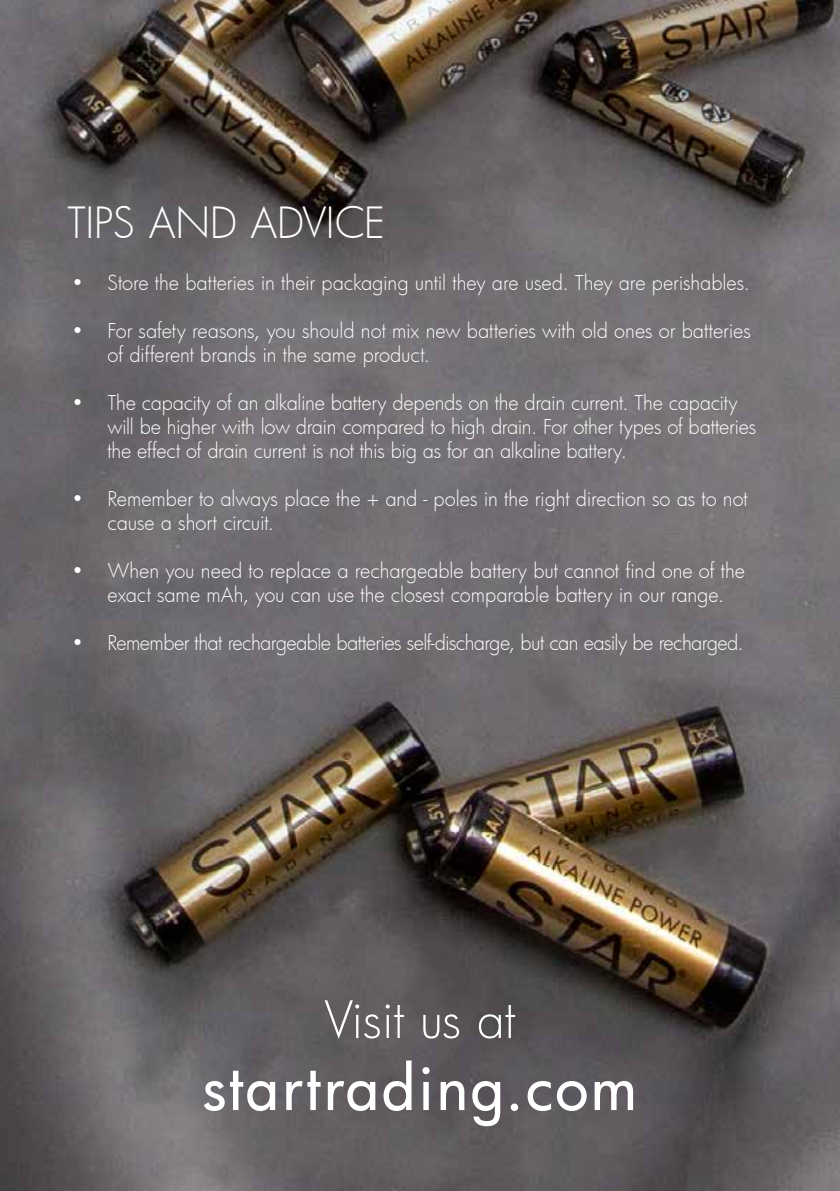
<style>
.page{position:relative;width:840px;height:1191px;background:#fff}
.page>*{position:absolute;margin:0;border:0;box-sizing:border-box;transform-origin:0 0}
.t1{font:500 60px "Futura";letter-spacing:.05em;color:#fff}
.t2{font:300 50px "Futura";color:#fff}
.t3{font:300 42px "Futura";letter-spacing:-.015em;color:#fff}
.t4{font:300 20px/24px "Futura";letter-spacing:-.01em;color:#fff}
.t5{font:300 20px "Futura";letter-spacing:-.03em;color:#fff}
</style>
<div class="page">
<img style="left:0;top:0;width:839px;height:1191px">
<h3 class="t3" style="left:67px;top:194px;width:319px">TIPS AND ADVICE</h3>
<p class="t4" style="left:71px;top:270px;width:679px">• Store the batteries in their packaging until they are used. They are perishables.</p>
<p class="t4" style="left:107px;top:318px;width:644px;text-indent:-36px">• For safety reasons, you should not mix new batteries with old ones or batteries of different brands in the same product.</p>
<p class="t4" style="left:107px;top:390px;width:650px;text-indent:-36px">• The capacity of an alkaline battery depends on the drain current. The capacity will be higher with low drain compared to high drain. For other types of batteries the effect of drain current is not this big as for an alkaline battery.</p>
<p class="t4" style="left:107px;top:486px;width:641px;text-indent:-36px">• Remember to always place the + and - poles in the right direction so as to not cause a short circuit.</p>
<p class="t4" style="left:107px;top:558px;width:638px;text-indent:-36px">• When you need to replace a rechargeable battery but cannot find one of the exact same mAh, you can use the closest comparable battery in our range.</p>
<p class="t5" style="left:71px;top:629px;width:673px">• Remember that rechargeable batteries self-discharge, but can easily be recharged.</p>
<h2 class="t2" style="left:325px;top:986px;width:192px">Visit us at</h2>
<h1 class="t1" style="left:203px;top:1047px;width:435px">startrading.com</h1>
</div>
